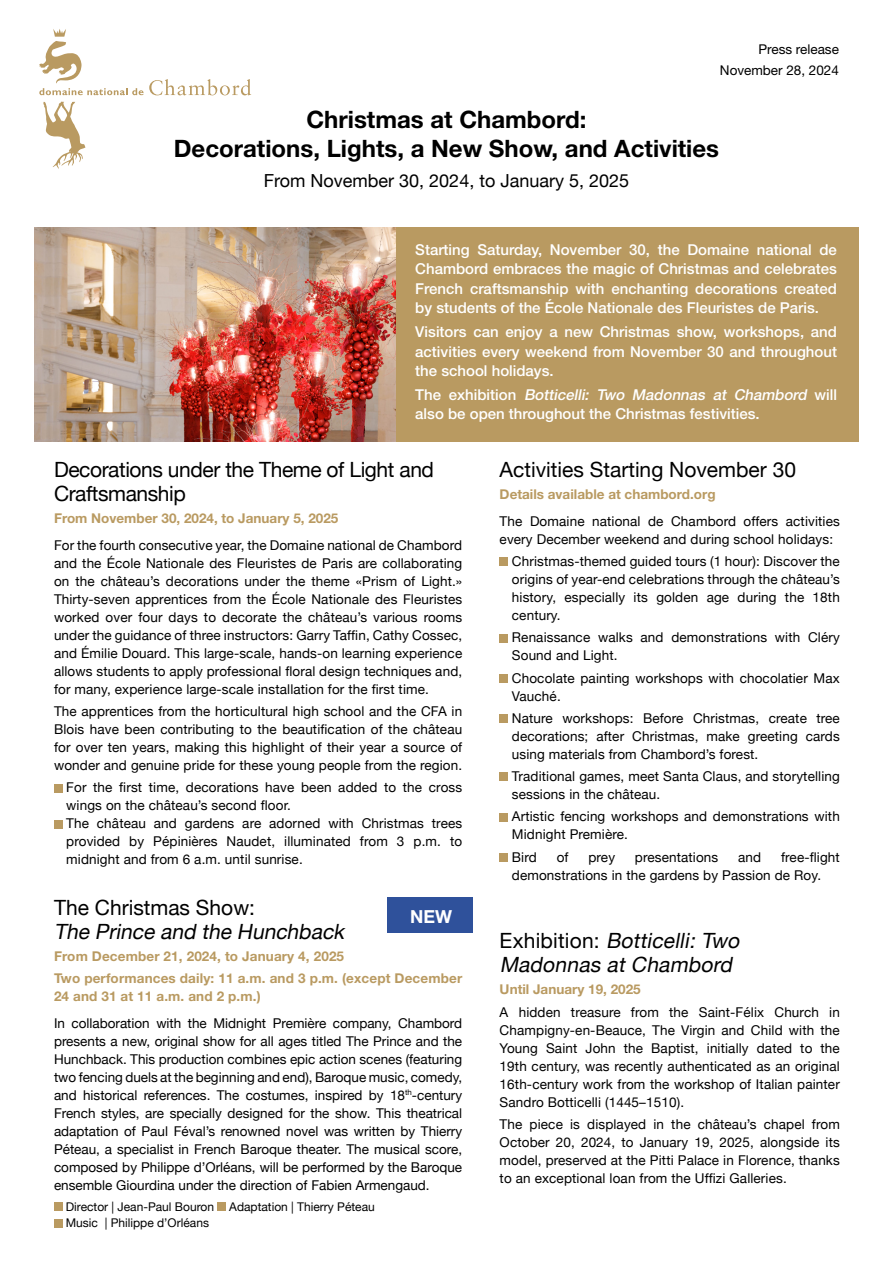
<style>
.page{position:relative;width:893px;height:1263px;background:#fff}
.page>*{position:absolute;margin:0;border:0;box-sizing:border-box;transform-origin:0 0}
.t1{font:700 24px/28.8px "Helvetica Neue LT Std";color:#000;text-align:center}
.t2{font:italic 21px/24px "Helvetica Neue";color:#000}
.t3{font:21px/24px "Helvetica Neue";letter-spacing:-.02em;color:#000}
.t4{font:21px "Helvetica Neue";color:#000}
.t5{font:18px "Helvetica Neue";color:#000}
.t6{font:700 18px "Helvetica Neue LT Pro";color:#fff}
.t7{font:500 15px/19.5px "Helvetica Neue LT Std";color:#fff;text-align:justify}
.t8{font:13.5px/18px "Helvetica Neue";letter-spacing:.01em;color:#000;text-align:justify}
.t9{font:700 13.5px/22.2px "Helvetica Neue LT Std";color:#b99a61}
.t10{font:13.5px/20.4px "Helvetica Neue LT Std";color:#000;text-align:right}
.t11{font:12px "Helvetica Neue";color:#000}
.s1{font-style:italic}
.s2{font-style:normal}
</style>
<div class="page">
<svg style="left:149px;top:79px;width:102px;height:16px"></svg>
<svg style="left:39px;top:29px;width:104px;height:140px"></svg>
<div style="left:54px;top:784px;width:9px;height:8px;background:#b99a61"></div>
<div style="left:54px;top:820px;width:9px;height:8px;background:#b99a61"></div>
<div style="left:54px;top:1202px;width:9px;height:9px;background:#b99a61"></div>
<div style="left:217px;top:1202px;width:9px;height:9px;background:#b99a61"></div>
<div style="left:54px;top:1219px;width:9px;height:8px;background:#b99a61"></div>
<div style="left:395px;top:227px;width:464px;height:214px;background:#b99a61"></div>
<img style="left:35px;top:227px;width:360px;height:214px">
<div style="left:500px;top:558px;width:8px;height:8px;background:#b99a61"></div>
<div style="left:500px;top:634px;width:8px;height:8px;background:#b99a61"></div>
<div style="left:500px;top:674px;width:8px;height:9px;background:#b99a61"></div>
<div style="left:500px;top:714px;width:8px;height:9px;background:#b99a61"></div>
<div style="left:500px;top:773px;width:8px;height:8px;background:#b99a61"></div>
<div style="left:500px;top:813px;width:8px;height:8px;background:#b99a61"></div>
<div style="left:500px;top:853px;width:8px;height:9px;background:#b99a61"></div>
<div style="left:387px;top:897px;width:85px;height:36px;background:#2f519b"></div>
<p class="t10" style="left:720px;top:39px;width:121px">Press release<br>November 28, 2024</p>
<h1 class="t1" style="left:174px;top:105px;width:547px">Christmas at Chambord:<br>Decorations, Lights, a New Show, and Activities</h1>
<h3 class="t5" style="left:264px;top:170px;width:367px">From November 30, 2024, to January 5, 2025</h3>
<p class="t7" style="left:415px;top:240px;width:423px">Starting Saturday, November 30, the Domaine national de Chambord embraces the magic of Christmas and celebrates French craftsmanship with enchanting decorations created by students of the École Nationale des Fleuristes de Paris.</p>
<p class="t7" style="left:415px;top:322px;width:423px">Visitors can enjoy a new Christmas show, workshops, and activities every weekend from November 30 and throughout the school holidays.</p>
<p class="t7" style="left:415px;top:385px;width:423px">T h e ex h i b i t i o n <span class="s1">Botticelli: Two Madonnas at Chambord</span> w i l l also be open throughout the Christmas festivities.</p>
<h2 class="t4" style="left:500px;top:457px;width:298px">Activities Starting November 30</h2>
<p class="t9" style="left:500px;top:483px;width:217px">Details available at chambord.org</p>
<p class="t8" style="left:500px;top:512px;width:342px">The Domaine national de Chambord offers activities every December weekend and during school holidays:</p>
<p class="t8" style="left:512px;top:552px;width:329px">Christmas-themed guided tours (1 hour): Discover the origins of year-end celebrations through the château’s history, especially its golden age during the 18th century.</p>
<p class="t8" style="left:512px;top:628px;width:329px">Renaissance walks and demonstrations with Cléry<br>Sound and Light.</p>
<p class="t8" style="left:512px;top:669px;width:329px">Chocolate painting workshops with chocolatier Max<br>Vauché.</p>
<p class="t8" style="left:512px;top:709px;width:329px">Nature workshops: Before Christmas, create tree decorations; after Christmas, make greeting cards using materials from Chambord’s forest.</p>
<p class="t8" style="left:512px;top:767px;width:329px">Traditional games, meet Santa Claus, and storytelling sessions in the château.</p>
<p class="t8" style="left:512px;top:807px;width:329px">Artistic fencing workshops and demonstrations with<br>Midnight Première.</p>
<p class="t8" style="left:512px;top:848px;width:26px">Bird</p>
<p class="t8" style="left:557px;top:848px;width:13px">of</p>
<p class="t8" style="left:588px;top:848px;width:28px">prey</p>
<p class="t8" style="left:635px;top:848px;width:85px">presentations</p>
<p class="t8" style="left:738px;top:848px;width:25px">and</p>
<h2 class="t3" style="left:54px;top:457px;width:382px">Decorations under the Theme of Light and<br>Craftsmanship</h2>
<p class="t9" style="left:54px;top:507px;width:286px">From November 30, 2024, to January 5, 2025</p>
<p class="t8" style="left:54px;top:536px;width:410px">For the fourth consecutive year, the Domaine national de Chambord and the École Nationale des Fleuristes de Paris are collaborating on the château’s decorations under the theme «Prism of Light.» Thirty-seven apprentices from the École Nationale des Fleuristes worked over four days to decorate the château’s various rooms under the guidance of three instructors: Garry Taffin, Cathy Cossec, and Émilie Douard. This large-scale, hands-on learning experience allows students to apply professional floral design techniques and, for many, experience large-scale installation for the first time.</p>
<p class="t8" style="left:54px;top:702px;width:410px">The apprentices from the horticultural high school and the CFA in Blois have been contributing to the beautification of the château for over ten years, making this highlight of their year a source of wonder and genuine pride for these young people from the region.</p>
<p class="t8" style="left:66px;top:778px;width:397px;text-align:left">For the first time, decorations have been added to the cross wings on the château’s second floor.<br>The château and gardens are adorned with Christmas trees provided by Pépinières Naudet, illuminated from 3 p.m. to midnight and from 6 a.m. until sunrise.</p>
<h2 class="t4" style="left:54px;top:895px;width:203px">The Christmas Show:</h2>
<h2 class="t2" style="left:54px;top:919px;width:296px">The Prince and the Hunchback</h2>
<p class="t9" style="left:54px;top:945px;width:410px">From December 21, 2024, to January 4, 2025<br>Two performances daily: 11 a.m. and 3 p.m. (except December</p>
<p class="t9" style="left:54px;top:985px;width:208px">24 and 31 at 11 a.m. and 2 p.m.)</p>
<p class="t8" style="left:54px;top:1014px;width:410px">In collaboration with the Midnight Première company, Chambord presents a new, original show for all ages titled The Prince and the Hunchback. This production combines epic action scenes (featuring two fencing duels at the beginning and end), Baroque music, comedy, and historical references. The costumes, inspired by 18<sup>th</sup>-century French styles, are specially designed for the show. This theatrical adaptation of Paul Féval’s renowned novel was written by Thierry Péteau, a specialist in French Baroque theater. The musical score, composed by Philippe d’Orléans, will be performed by the Baroque ensemble Giourdina under the direction of Fabien Armengaud.</p>
<p class="t11" style="left:66px;top:1199px;width:150px">Director | Jean-Paul Bouron</p>
<p class="t11" style="left:229px;top:1199px;width:147px">Adaptation | Thierry Péteau</p>
<p class="t11" style="left:66px;top:1216px;width:145px">Music | Philippe d’Orléans</p>
<p class="t8" style="left:512px;top:848px;width:329px;text-indent:269px">free-flight demonstrations in the gardens by Passion de Roy.</p>
<h3 class="t6" style="left:410px;top:906px;width:43px">NEW</h3>
<h2 class="t2" style="left:500px;top:928px;width:245px"><span class="s2">Ex h i b i t i o n :</span> Botticelli: Two<br>Madonnas at Chambord</h2>
<p class="t9" style="left:500px;top:978px;width:143px">Until January 19, 2025</p>
<p class="t8" style="left:500px;top:1003px;width:342px">A hidden treasure from the Saint-Félix Church in Champigny-en-Beauce, The Virgin and Child with the Young Saint John the Baptist, initially dated to the 19th century, was recently authenticated as an original 16th-century work from the workshop of Italian painter Sandro Botticelli (1445–1510).</p>
<p class="t8" style="left:500px;top:1115px;width:342px">The piece is displayed in the château’s chapel from October 20, 2024, to January 19, 2025, alongside its model, preserved at the Pitti Palace in Florence, thanks to an exceptional loan from the Uffizi Galleries.</p>
</div>
